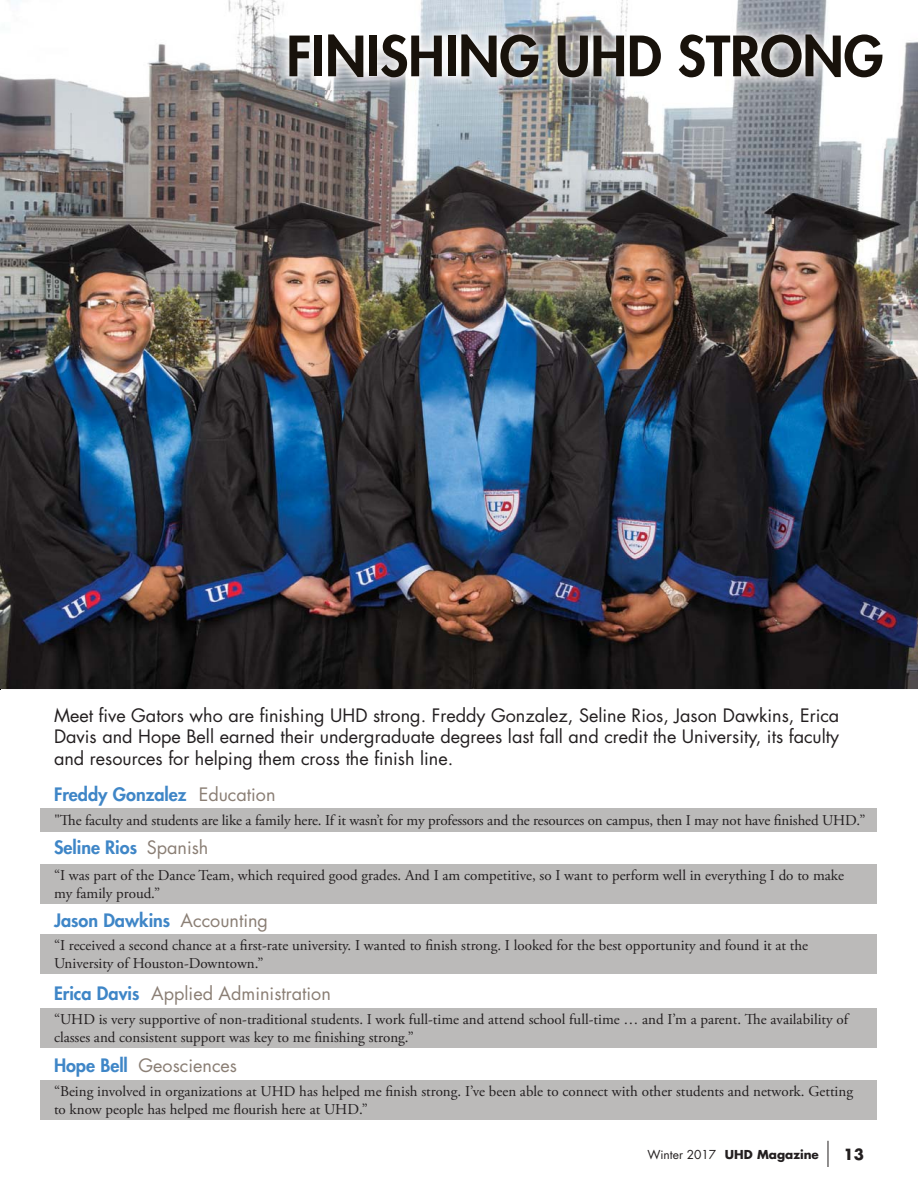
<style>
.page{position:relative;width:918px;height:1188px;background:#fff}
.page>*{position:absolute;margin:0;border:0;box-sizing:border-box;transform-origin:0 0}
.t1{font:800 54px "Futura Std";color:#18120b}
.t2{font:18px/21.6px "Futura Std";color:#231f20;text-align:justify}
.t3{font:18px "Futura Std";color:#8a7e74}
.t4{font:800 18px "Futura Std";color:#3f86c7}
.t5{font:15px/18px "Adobe Garamond Pro";color:#231f20}
.t6{font:700 15px "Futura Std";color:#231f20}
.t7{font:700 12px "Futura Std";color:#231f20}
.s1{font-weight:400}
</style>
<div class="page">
<img style="left:0;top:0;width:918px;height:689px">
<div style="left:40px;top:808px;width:838px;height:24px;background:#bbbab9"></div>
<div style="left:40px;top:864px;width:838px;height:40px;background:#bbbab9"></div>
<div style="left:40px;top:934px;width:838px;height:40px;background:#bbbab9"></div>
<div style="left:40px;top:1008px;width:838px;height:40px;background:#bbbab9"></div>
<div style="left:40px;top:1080px;width:838px;height:40px;background:#bbbab9"></div>
<svg style="left:828px;top:1141px;width:1px;height:26px"></svg>
<img style="left:277px;top:22px;width:618px;height:68px">
<h1 class="t1" style="left:287px;top:31px;width:598px">FINISHING UHD STRONG</h1>
<p class="t2" style="left:54px;top:706px;width:787px">Meet five Gators who are finishing UHD strong. Freddy Gonzalez, Seline Rios, Jason Dawkins, Erica Davis and Hope Bell earned their undergraduate degrees last fall and credit the University, its faculty and resources for helping them cross the finish line.</p>
<p class="t4" style="left:54px;top:786px;width:134px">Freddy Gonzalez</p>
<p class="t3" style="left:199px;top:786px;width:78px">Education</p>
<p class="t5" style="left:54px;top:812px;width:813px">"The faculty and students are like a family here. If it wasn’t for my professors and the resources on campus, then I may not have finished UHD.”</p>
<p class="t4" style="left:54px;top:840px;width:85px">Seline Rios</p>
<p class="t3" style="left:147px;top:840px;width:63px">Spanish</p>
<p class="t5" style="left:54px;top:868px;width:792px">“I was part of the Dance Team, which required good grades. And I am competitive, so I want to perform well in everything I do to make my family proud.”</p>
<p class="t4" style="left:54px;top:912px;width:118px">Jason Dawkins</p>
<p class="t3" style="left:181px;top:912px;width:89px">Accounting</p>
<p class="t5" style="left:54px;top:938px;width:756px">“I received a second chance at a first-rate university. I wanted to finish strong. I looked for the best opportunity and found it at the<br>University of Houston-Downtown.”</p>
<p class="t4" style="left:54px;top:985px;width:87px">Erica Davis</p>
<p class="t3" style="left:151px;top:985px;width:181px">Applied Administration</p>
<p class="t5" style="left:54px;top:1012px;width:796px">“UHD is very supportive of non-traditional students. I work full-time and attend school full-time … and I’m a parent. The availability of classes and consistent support was key to me finishing strong.”</p>
<p class="t4" style="left:54px;top:1057px;width:75px">Hope Bell</p>
<p class="t3" style="left:139px;top:1057px;width:100px">Geosciences</p>
<p class="t5" style="left:54px;top:1084px;width:801px">“Being involved in organizations at UHD has helped me finish strong. I’ve been able to connect with other students and network. Getting to know people has helped me flourish here at UHD.”</p>
<p class="t7" style="left:648px;top:1149px;width:173px"><span class="s1">Winter 2017</span> UHD Magazine</p>
<p class="t6" style="left:843px;top:1148px;width:22px">13</p>
</div>
